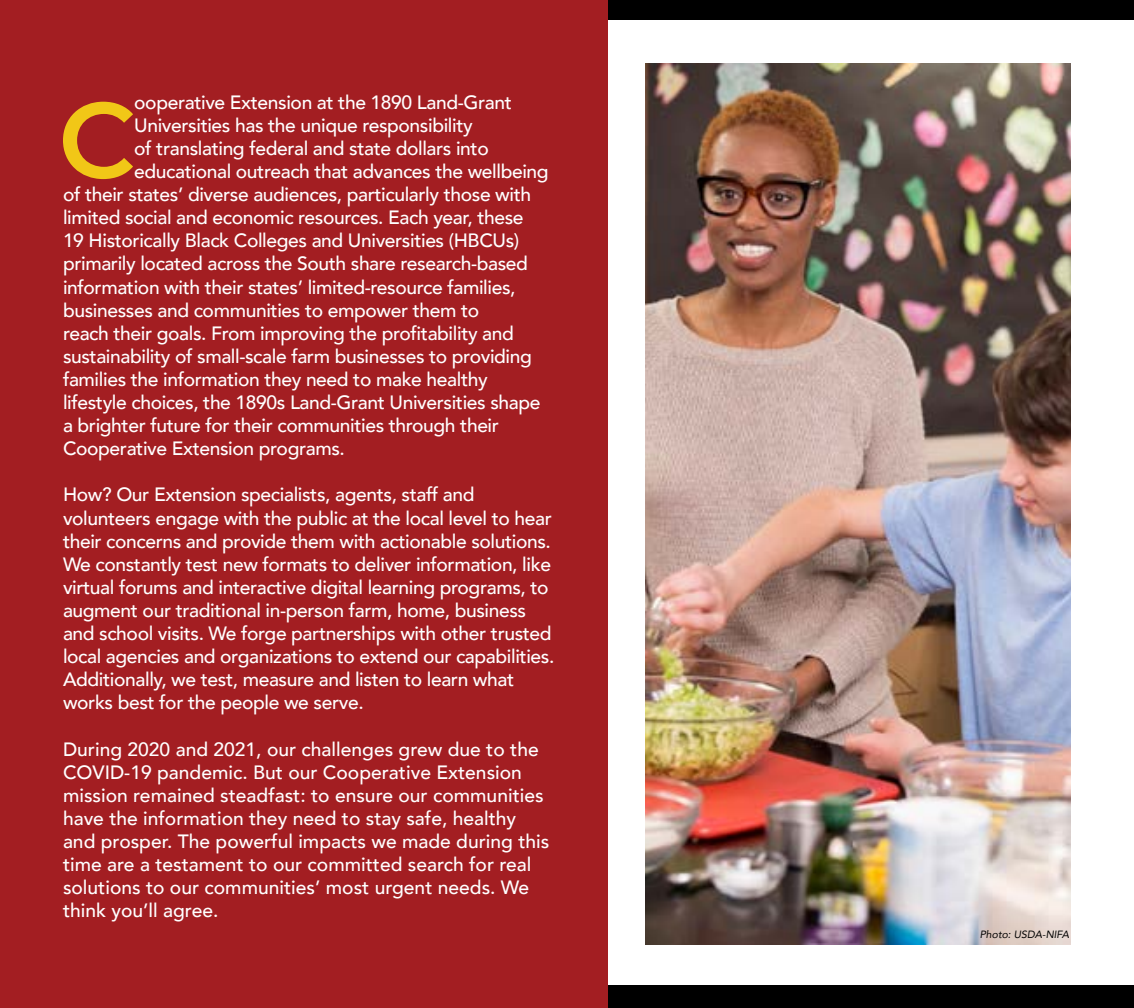
<style>
.page{position:relative;width:1134px;height:1008px;background:#fff}
.page>*{position:absolute;margin:0;border:0;box-sizing:border-box;transform-origin:0 0}
.Body{font:600 107.45px "Montserrat";color:#f1c717}
.Body-2{font:500 19.25px/23.1px "Avenir";letter-spacing:-.02em;color:#fff}
.Body-3{font:500 19.25px/23.1px "Avenir";color:#fff}
.Heading_2{font:italic 10.5px "Avenir";color:#000}
</style>
<div class="page">
<div style="left:0;top:0;width:1134px;height:20px;background:#000"></div>
<div style="left:0;top:986px;width:1134px;height:22px;background:#000"></div>
<div style="left:0;top:0;width:607px;height:1008px;background:#a31e22"></div>
<img style="left:646px;top:63px;width:425px;height:882px">
<p class="Body" style="left:58px;top:64px;width:80px">C</p>
<p class="Body-2" style="left:134px;top:89px;width:379px">ooperative Extension at the 1890 Land-Grant</p>
<p class="Body-2" style="left:134px;top:113px;width:340px">Universities has the unique responsibility</p>
<p class="Body-2" style="left:134px;top:136px;width:356px">of translating federal and state dollars into</p>
<p class="Body-2" style="left:134px;top:159px;width:416px">educational outreach that advances the wellbeing</p>
<p class="Body-2" style="left:63px;top:182px;width:470px">of their states’ diverse audiences, particularly those with</p>
<p class="Body-2" style="left:63px;top:205px;width:462px">limited social and economic resources. Each year, these</p>
<p class="Body-2" style="left:63px;top:228px;width:458px">19 Historically Black Colleges and Universities (HBCUs)</p>
<p class="Body-2" style="left:63px;top:251px;width:466px">primarily located across the South share research-based</p>
<p class="Body-2" style="left:63px;top:274px;width:454px">information with their states’ limited-resource families,</p>
<p class="Body-2" style="left:63px;top:297px;width:418px">businesses and communities to empower them to</p>
<p class="Body-2" style="left:63px;top:320px;width:452px">reach their goals. From improving the profitability and</p>
<p class="Body-2" style="left:63px;top:344px;width:470px">sustainability of small-scale farm businesses to providing</p>
<p class="Body-2" style="left:63px;top:367px;width:426px">families the information they need to make healthy</p>
<p class="Body-2" style="left:63px;top:390px;width:479px">lifestyle choices, the 1890s Land-Grant Universities shape</p>
<p class="Body-2" style="left:63px;top:413px;width:438px">a brighter future for their communities through their</p>
<p class="Body-2" style="left:63px;top:436px;width:283px">Cooperative Extension programs.</p>
<p class="Body-2" style="left:63px;top:482px;width:493px">How? Our Extension specialists, agents, staff and volunteers engage with the public at the local level to hear their concerns and provide them with actionable solutions.<br>We constantly test new formats to deliver information, like virtual forums and interactive digital learning programs, to augment our traditional in-person farm, home, business and school visits. We forge partnerships with other trusted local agencies and organizations to extend our capabilities.<br>Additionally, we test, measure and listen to learn what works best for the people we serve.</p>
<p class="Body-3" style="left:63px;top:736px;width:488px">During 2020 and 2021, our challenges grew due to the COVID-19 pandemic. But our Cooperative Extension mission remained steadfast: to ensure our communities have the information they need to stay safe, healthy and prosper. The powerful impacts we made during this time are a testament to our committed search for real solutions to our communities’ most urgent needs. We think you’ll agree.</p>
<p class="Heading_2" style="left:980px;top:928px;width:91px">Photo: USDA-NIFA</p>
</div>
